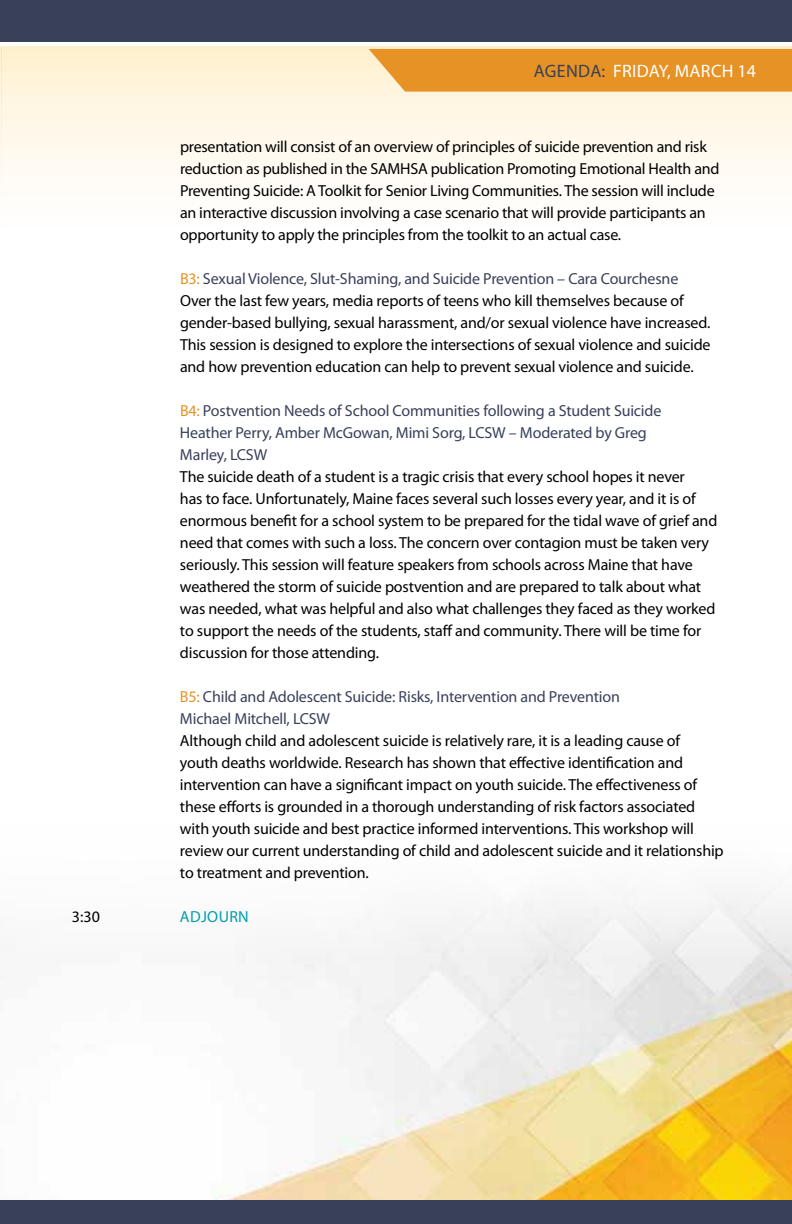
<style>
.page{position:relative;width:792px;height:1224px;background:#fff}
.page>*{position:absolute;margin:0;border:0;box-sizing:border-box;transform-origin:0 0}
.t1{font:18px "Myriad Pro";letter-spacing:.02em;color:#fff}
.t2{font:16px/22px "Myriad Pro";letter-spacing:-.01em;color:#000}
.t3{font:16px/22px "Myriad Pro";letter-spacing:-.01em;color:#394059}
.t4{font:16px "Myriad Pro";color:#009eaa}
.t5{font:16px "Myriad Pro";color:#000}
.s1{color:#394059}
.s2{color:#e69224}
</style>
<div class="page">
<svg style="left:0;top:47px;width:1px;height:129px"></svg>
<img style="left:211px;top:891px;width:581px;height:309px">
<div style="left:1px;top:47px;width:791px;height:184px;background:linear-gradient(to bottom,#fff1d1,#fff)"></div>
<div style="left:0;top:0;width:792px;height:42px;background:#394059"></div>
<div style="left:0;top:1200px;width:792px;height:24px;background:#394059"></div>
<div style="left:369px;top:49px;width:423px;height:43px;background:#e69224"></div>
<p class="t1" style="left:534px;top:60px;width:224px"><span class="s1">AGENDA:</span> FRIDAY, MARCH 14</p>
<p class="t2" style="left:180px;top:135px;width:541px">presentation will consist of an overview of principles of suicide prevention and risk reduction as published in the SAMHSA publication Promoting Emotional Health and Preventing Suicide: A Toolkit for Senior Living Communities. The session will include an interactive discussion involving a case scenario that will provide participants an opportunity to apply the principles from the toolkit to an actual case.</p>
<p class="t2" style="left:180px;top:267px;width:532px"><span class="s2">B3:</span> <span class="s1">Sexual Violence, Slut-Shaming, and Suicide Prevention – Cara Courchesne </span>Over the last few years, media reports of teens who kill themselves because of gender-based bullying, sexual harassment, and/or sexual violence have increased.<br>This session is designed to explore the intersections of sexual violence and suicide and how prevention education can help to prevent sexual violence and suicide.</p>
<p class="t3" style="left:180px;top:399px;width:483px"><span class="s2">B4:</span> Postvention Needs of School Communities following a Student Suicide<br>Heather Perry, Amber McGowan, Mimi Sorg, LCSW – Moderated by Greg<br>Marley, LCSW</p>
<p class="t2" style="left:180px;top:465px;width:539px">The suicide death of a student is a tragic crisis that every school hopes it never<br>has to face. Unfortunately, Maine faces several such losses every year, and it is of enormous benefit for a school system to be prepared for the tidal wave of grief and need that comes with such a loss. The concern over contagion must be taken very seriously. This session will feature speakers from schools across Maine that have weathered the storm of suicide postvention and are prepared to talk about what was needed, what was helpful and also what challenges they faced as they worked to support the needs of the students, staff and community. There will be time for discussion for those attending.</p>
<p class="t3" style="left:180px;top:685px;width:441px"><span class="s2">B5:</span> Child and Adolescent Suicide: Risks, Intervention and Prevention<br>Michael Mitchell, LCSW</p>
<p class="t2" style="left:180px;top:729px;width:545px">Although child and adolescent suicide is relatively rare, it is a leading cause of<br>youth deaths worldwide. Research has shown that effective identification and intervention can have a significant impact on youth suicide. The effectiveness of these efforts is grounded in a thorough understanding of risk factors associated with youth suicide and best practice informed interventions. This workshop will review our current understanding of child and adolescent suicide and it relationship to treatment and prevention.</p>
<p class="t5" style="left:72px;top:907px;width:29px">3:30</p>
<p class="t4" style="left:180px;top:907px;width:11px">adjourn</p>
</div>
